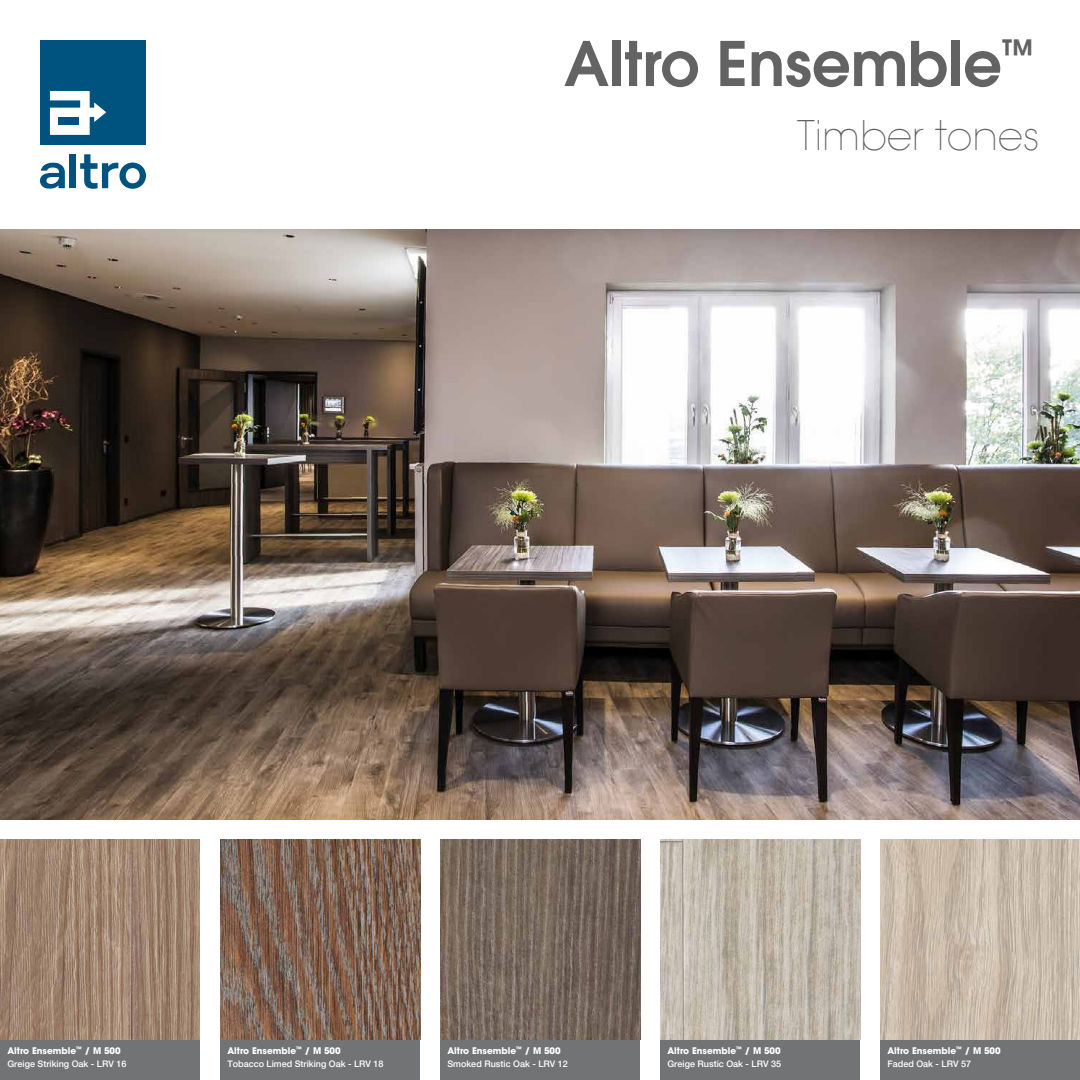
<style>
.page{position:relative;width:1080px;height:1080px;background:#fff}
.page>*{position:absolute;margin:0;border:0;box-sizing:border-box;transform-origin:0 0}
.t1{font:600 61px "Avant Garde";color:#646363}
.t2{font:200 40px "Avant Garde";color:#646363}
.t3{font:500 9px "Helvetica Neue LT Pro";color:#fff}
.t4{font:700 9px "Avant Garde";color:#fff}
</style>
<div class="page">
<img style="left:660px;top:840px;width:200px;height:200px">
<div style="left:660px;top:1040px;width:200px;height:40px;background:#727375"></div>
<div style="left:440px;top:1040px;width:200px;height:40px;background:#727375"></div>
<img style="left:440px;top:840px;width:200px;height:200px">
<div style="left:880px;top:1040px;width:200px;height:40px;background:#727375"></div>
<img style="left:880px;top:840px;width:200px;height:200px">
<div style="left:0;top:1040px;width:200px;height:40px;background:#727375"></div>
<div style="left:220px;top:1040px;width:200px;height:40px;background:#727375"></div>
<img style="left:0;top:840px;width:200px;height:200px">
<div style="left:70px;top:154px;width:6px;height:34px;background:#00537e"></div>
<svg style="left:40px;top:163px;width:25px;height:26px"></svg>
<svg style="left:80px;top:154px;width:66px;height:35px"></svg>
<div style="left:40px;top:40px;width:106px;height:105px;background:#00537e"></div>
<svg style="left:50px;top:91px;width:56px;height:44px"></svg>
<div style="left:59px;top:117px;width:20px;height:8px;background:#00537e"></div>
<img style="left:220px;top:840px;width:200px;height:200px">
<img style="left:0;top:229px;width:1080px;height:591px">
<h1 class="t1" style="left:564px;top:24px;width:475px">Altro Ensemble<sup>™</sup></h1>
<h2 class="t2" style="left:797px;top:112px;width:244px">Timber tones</h2>
<p class="t4" style="left:8px;top:1045px;width:115px">Altro Ensemble<sup>™</sup> / M 500</p>
<p class="t3" style="left:7px;top:1059px;width:120px">Greige Striking Oak - LRV 16</p>
<p class="t4" style="left:228px;top:1045px;width:115px">Altro Ensemble<sup>™</sup> / M 500</p>
<p class="t3" style="left:227px;top:1059px;width:158px">Tobacco Limed Striking Oak - LRV 18</p>
<p class="t4" style="left:448px;top:1045px;width:115px">Altro Ensemble<sup>™</sup> / M 500</p>
<p class="t3" style="left:447px;top:1059px;width:122px">Smoked Rustic Oak - LRV 12</p>
<p class="t4" style="left:667px;top:1045px;width:115px">Altro Ensemble<sup>™</sup> / M 500</p>
<p class="t3" style="left:667px;top:1059px;width:115px">Greige Rustic Oak - LRV 35</p>
<p class="t4" style="left:887px;top:1045px;width:115px">Altro Ensemble<sup>™</sup> / M 500</p>
<p class="t3" style="left:887px;top:1059px;width:85px">Faded Oak - LRV 57</p>
</div>
